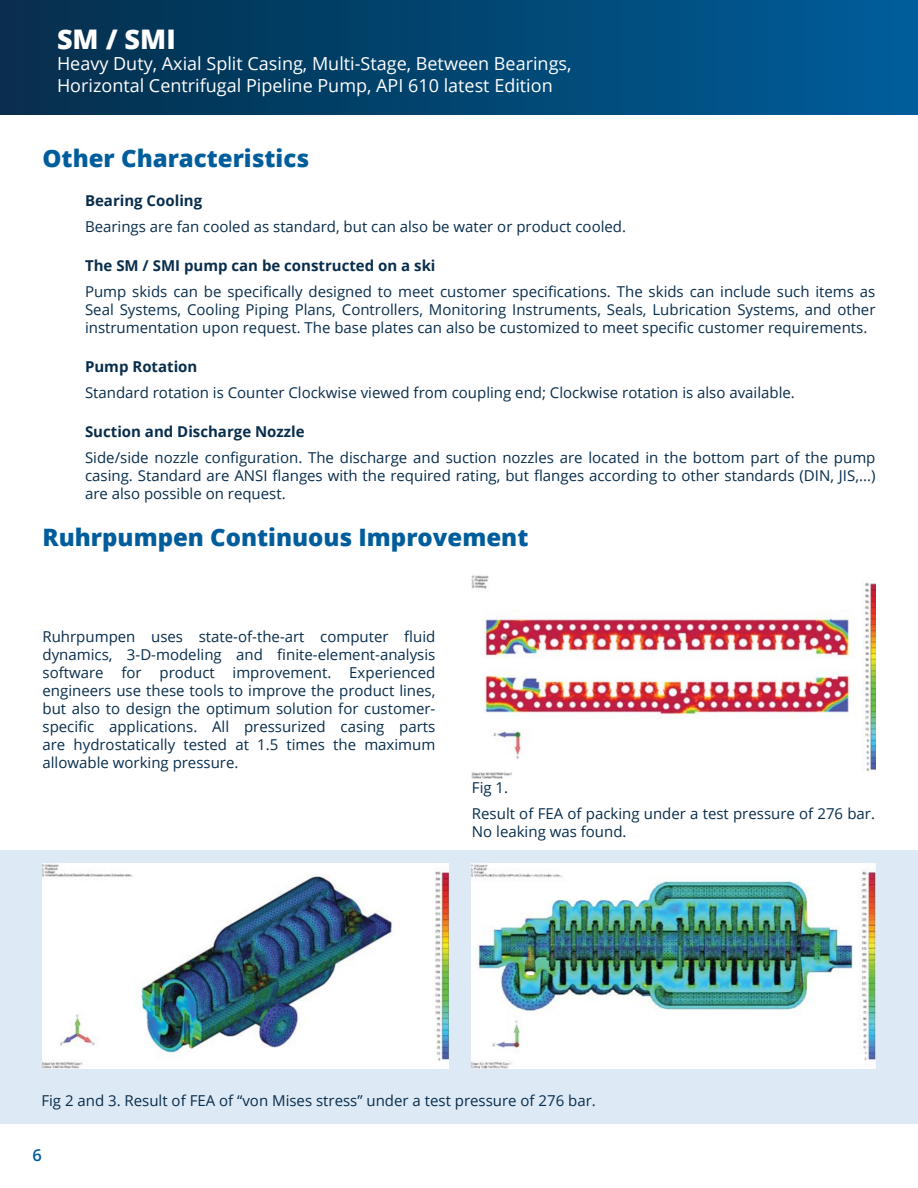
<style>
.page{position:relative;width:918px;height:1188px;background:#fff}
.page>*{position:absolute;margin:0;border:0;box-sizing:border-box;transform-origin:0 0}
.t1{font:800 27px "Open Sans";color:#fff}
.H1_-_maintitle{font:800 24px "Open Sans";color:#005d9c}
.t2{font:18px/21.6px "Open Sans";color:#fff}
.t3{font:600 16.5px "Open Sans";color:#005d9c}
.Paragraph{font:15px/18px "Open Sans";color:#082d4c;text-align:justify}
.Paragraph-2{font:700 15px "Open Sans";color:#082d4c}
</style>
<div class="page">
<div style="left:0;top:0;width:918px;height:115px;background:linear-gradient(to right,#052e4a,#005d99)"></div>
<div style="left:0;top:850px;width:918px;height:274px;background:#dde9f4"></div>
<img style="left:472px;top:575px;width:403px;height:204px">
<img style="left:43px;top:864px;width:405px;height:205px">
<img style="left:472px;top:864px;width:403px;height:205px">
<h1 class="t1" style="left:57px;top:18px;width:120px">SM / SMI</h1>
<p class="t2" style="left:57px;top:53px;width:516px">Heavy Duty, Axial Split Casing, Multi-Stage, Between Bearings,<br>Horizontal Centrifugal Pipeline Pump, API 610 latest Edition</p>
<p class="H1_-_maintitle" style="left:43px;top:140px;width:268px">Other Characteristics</p>
<p class="Paragraph-2" style="left:85px;top:189px;width:119px">Bearing Cooling</p>
<p class="Paragraph" style="left:85px;top:217px;width:543px">Bearings are fan cooled as standard, but can also be water or product cooled.</p>
<p class="Paragraph-2" style="left:85px;top:255px;width:352px">The SM / SMI pump can be constructed on a ski</p>
<p class="Paragraph" style="left:85px;top:282px;width:792px">Pump skids can be specifically designed to meet customer specifications. The skids can include such items as Seal Systems, Cooling Piping Plans, Controllers, Monitoring Instruments, Seals, Lubrication Systems, and other instrumentation upon request. The base plates can also be customized to meet specific customer requirements.</p>
<p class="Paragraph-2" style="left:85px;top:356px;width:114px">Pump Rotation</p>
<p class="Paragraph" style="left:85px;top:383px;width:711px">Standard rotation is Counter Clockwise viewed from coupling end; Clockwise rotation is also available.</p>
<p class="Paragraph-2" style="left:85px;top:421px;width:221px">Suction and Discharge Nozzle</p>
<p class="Paragraph" style="left:85px;top:449px;width:792px">Side/side nozzle configuration. The discharge and suction nozzles are located in the bottom part of the pump casing. Standard are ANSI flanges with the required rating, but flanges according to other standards (DIN, JIS,...) are also possible on request.</p>
<p class="H1_-_maintitle" style="left:43px;top:519px;width:487px">Ruhrpumpen Continuous Improvement</p>
<p class="Paragraph" style="left:43px;top:627px;width:394px">Ruhrpumpen uses state-of-the-art computer fluid dynamics, 3-D-modeling and finite-element-analysis software for product improvement. Experienced engineers use these tools to improve the product lines, but also to design the optimum solution for customer&shy;specific applications. All pressurized casing parts are hydrostatically tested at 1.5 times the maximum allowable working pressure.</p>
<p class="Paragraph" style="left:472px;top:778px;width:38px">Fig 1.</p>
<p class="Paragraph" style="left:472px;top:804px;width:405px">Result of FEA of packing under a test pressure of 276 bar.<br>No leaking was found.</p>
<p class="Paragraph" style="left:41px;top:1091px;width:556px">Fig 2 and 3. Result of FEA of “von Mises stress” under a test pressure of 276 bar.</p>
<p class="t3" style="left:33px;top:1144px;width:11px">6</p>
</div>
